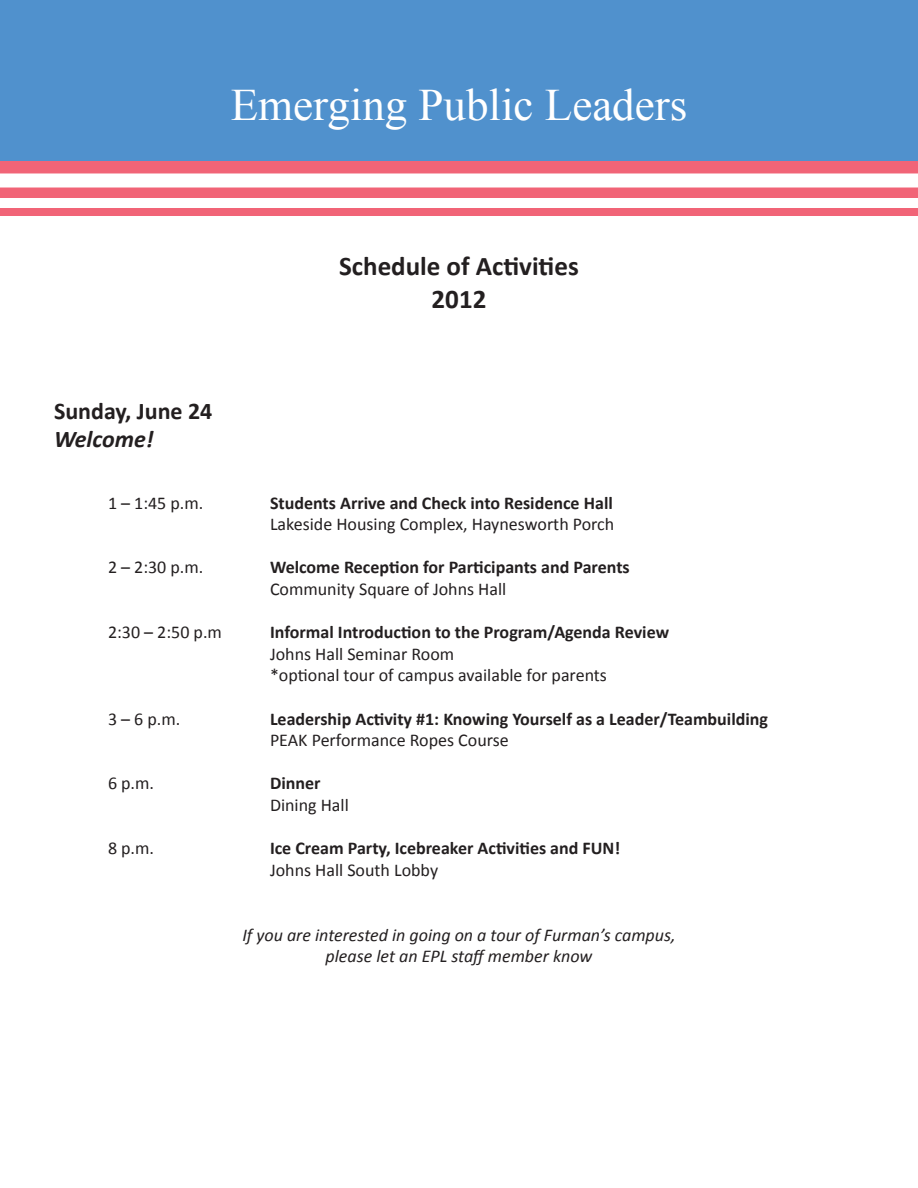
<style>
.page{position:relative;width:918px;height:1188px;background:#fff}
.page>*{position:absolute;margin:0;border:0;box-sizing:border-box;transform-origin:0 0}
.t1{font:45px "Times New Roman";color:#fff}
.t2{font:700 27px "Calibri";color:#231f20}
.t3{font:700 24px "Calibri";color:#231f20}
.t4{font:italic 700 24px "Calibri";color:#231f20}
.t5{font:700 18px "Calibri";color:#231f20}
.t6{font:18px "Calibri";color:#231f20}
.t7{font:italic 18px "Calibri";color:#231f20}
</style>
<div class="page">
<div style="left:0;top:0;width:918px;height:160px;background:#5091cd"></div>
<img style="left:0;top:162px;width:918px;height:36px">
<div style="left:0;top:208px;width:918px;height:8px;background:#f16477"></div>
<p class="t1" style="left:231px;top:75px;width:458px">Emerging Public Leaders</p>
<p class="t3" style="left:54px;top:395px;width:160px">Sunday, June 24</p>
<p class="t4" style="left:54px;top:424px;width:101px">Welcome!</p>
<p class="t2" style="left:339px;top:249px;width:241px">Schedule of Activities</p>
<p class="t2" style="left:432px;top:281px;width:56px">2012</p>
<p class="t6" style="left:108px;top:491px;width:97px">1 – 1:45 p.m.</p>
<p class="t5" style="left:270px;top:491px;width:344px">Students Arrive and Check into Residence Hall</p>
<p class="t6" style="left:270px;top:513px;width:346px">Lakeside Housing Complex, Haynesworth Porch</p>
<p class="t6" style="left:108px;top:556px;width:97px">2 – 2:30 p.m.</p>
<p class="t5" style="left:270px;top:556px;width:361px">Welcome Reception for Participants and Parents</p>
<p class="t6" style="left:270px;top:578px;width:238px">Community Square of Johns Hall</p>
<p class="t6" style="left:108px;top:621px;width:115px">2:30 – 2:50 p.m</p>
<p class="t5" style="left:270px;top:621px;width:401px">Informal Introduction to the Program/Agenda Review</p>
<p class="t6" style="left:270px;top:642px;width:186px">Johns Hall Seminar Room</p>
<p class="t6" style="left:270px;top:664px;width:339px">*optional tour of campus available for parents</p>
<p class="t6" style="left:108px;top:707px;width:74px">3 – 6 p.m.</p>
<p class="t5" style="left:270px;top:707px;width:500px">Leadership Activity #1: Knowing Yourself as a Leader/Teambuilding</p>
<p class="t6" style="left:270px;top:729px;width:240px">PEAK Performance Ropes Course</p>
<p class="t6" style="left:108px;top:772px;width:48px">6 p.m.</p>
<p class="t5" style="left:270px;top:772px;width:52px">Dinner</p>
<p class="t6" style="left:270px;top:794px;width:80px">Dining Hall</p>
<p class="t6" style="left:108px;top:837px;width:48px">8 p.m.</p>
<p class="t5" style="left:270px;top:837px;width:352px">Ice Cream Party, Icebreaker Activities and FUN!</p>
<p class="t6" style="left:270px;top:858px;width:170px">Johns Hall South Lobby</p>
<p class="t7" style="left:242px;top:922px;width:435px">If you are interested in going on a tour of Furman’s campus,</p>
<p class="t7" style="left:326px;top:944px;width:268px">please let an EPL staff member know</p>
</div>
